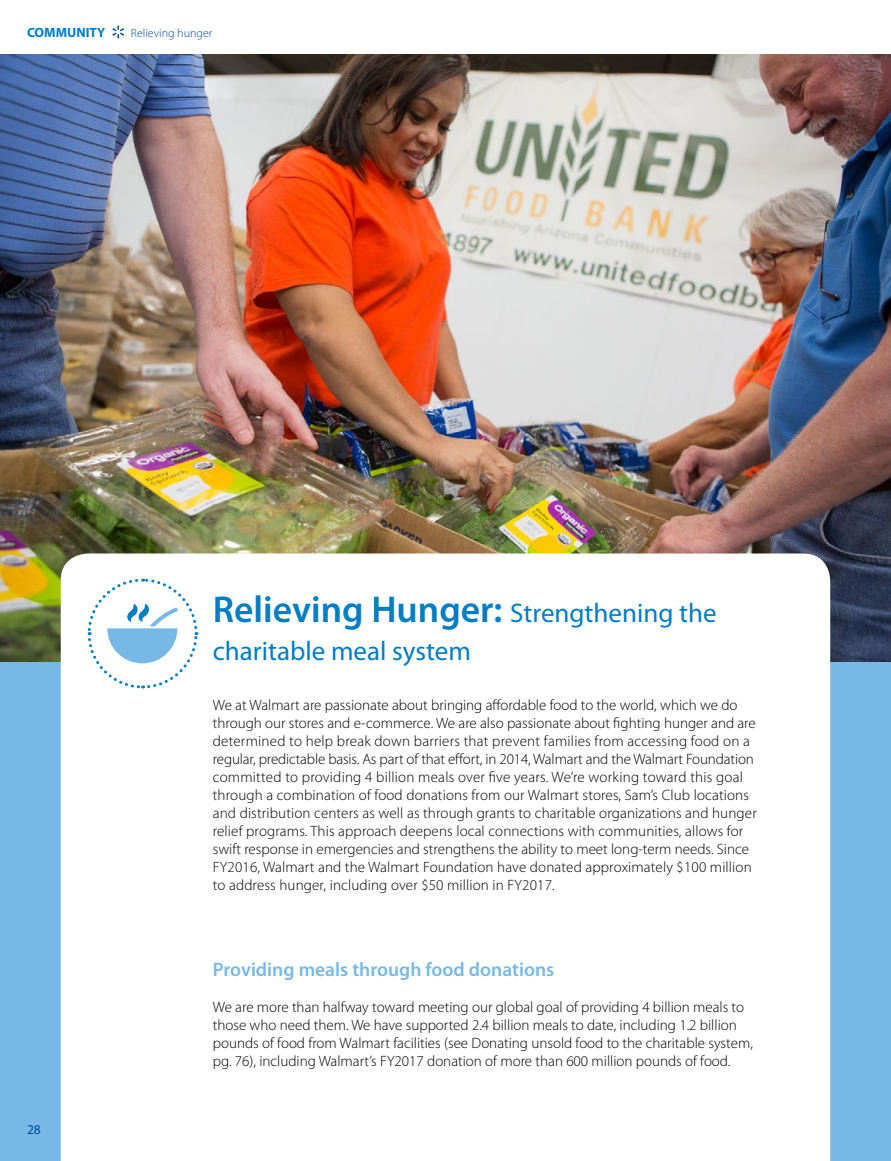
<style>
.page{position:relative;width:891px;height:1161px;background:#fff}
.page>*{position:absolute;margin:0;border:0;box-sizing:border-box;transform-origin:0 0}
.t1{font:600 37.5px "Myriad Pro";color:#007dc5}
.t2{font:27px "Myriad Pro";color:#007dc5}
.t3{font:600 19.5px "Myriad Pro";color:#77b9e6}
.t4{font:300 15px/18px "Myriad Pro";color:#000}
.t5{font:700 13.5px "Myriad Pro";color:#007dc5}
.t6{font:13.5px "Myriad Pro";color:#004c91}
.t7{font:300 12px "Myriad Pro";color:#004c91}
.s1{font-weight:400;font-size:27px}
</style>
<div class="page">
<div style="left:0;top:594px;width:891px;height:567px;background:#77b9e6"></div>
<img style="left:0;top:54px;width:891px;height:608px">
<div style="left:61px;top:554px;width:769px;height:607px;background:#fff"></div>
<svg style="left:86px;top:577px;width:113px;height:113px"></svg>
<svg style="left:112px;top:26px;width:12px;height:13px"></svg>
<p class="t5" style="left:27px;top:25px;width:80px">COMMUNITY</p>
<p class="t7" style="left:131px;top:27px;width:83px">Relieving hunger</p>
<h1 class="t1" style="left:213px;top:589px;width:505px">Relieving Hunger: <span class="s1">Strengthening the</span></h1>
<h2 class="t2" style="left:213px;top:636px;width:260px">charitable meal system</h2>
<p class="t4" style="left:213px;top:696px;width:545px">We at Walmart are passionate about bringing affordable food to the world, which we do through our stores and e-commerce. We are also passionate about fighting hunger and are determined to help break down barriers that prevent families from accessing food on a regular, predictable basis. As part of that effort, in 2014, Walmart and the Walmart Foundation committed to providing 4 billion meals over five years. We’re working toward this goal through a combination of food donations from our Walmart stores, Sam’s Club locations and distribution centers as well as through grants to charitable organizations and hunger relief programs. This approach deepens local connections with communities, allows for swift response in emergencies and strengthens the ability to meet long-term needs. Since FY2016, Walmart and the Walmart Foundation have donated approximately $100 million to address hunger, including over $50 million in FY2017.</p>
<p class="t6" style="left:27px;top:1122px;width:15px">28</p>
<h3 class="t3" style="left:213px;top:959px;width:343px">Providing meals through food donations</h3>
<p class="t4" style="left:213px;top:999px;width:542px">We are more than halfway toward meeting our global goal of providing 4 billion meals to those who need them. We have supported 2.4 billion meals to date, including 1.2 billion pounds of food from Walmart facilities (see Donating unsold food to the charitable system, pg. 76), including Walmart’s FY2017 donation of more than 600 million pounds of food.</p>
</div>
